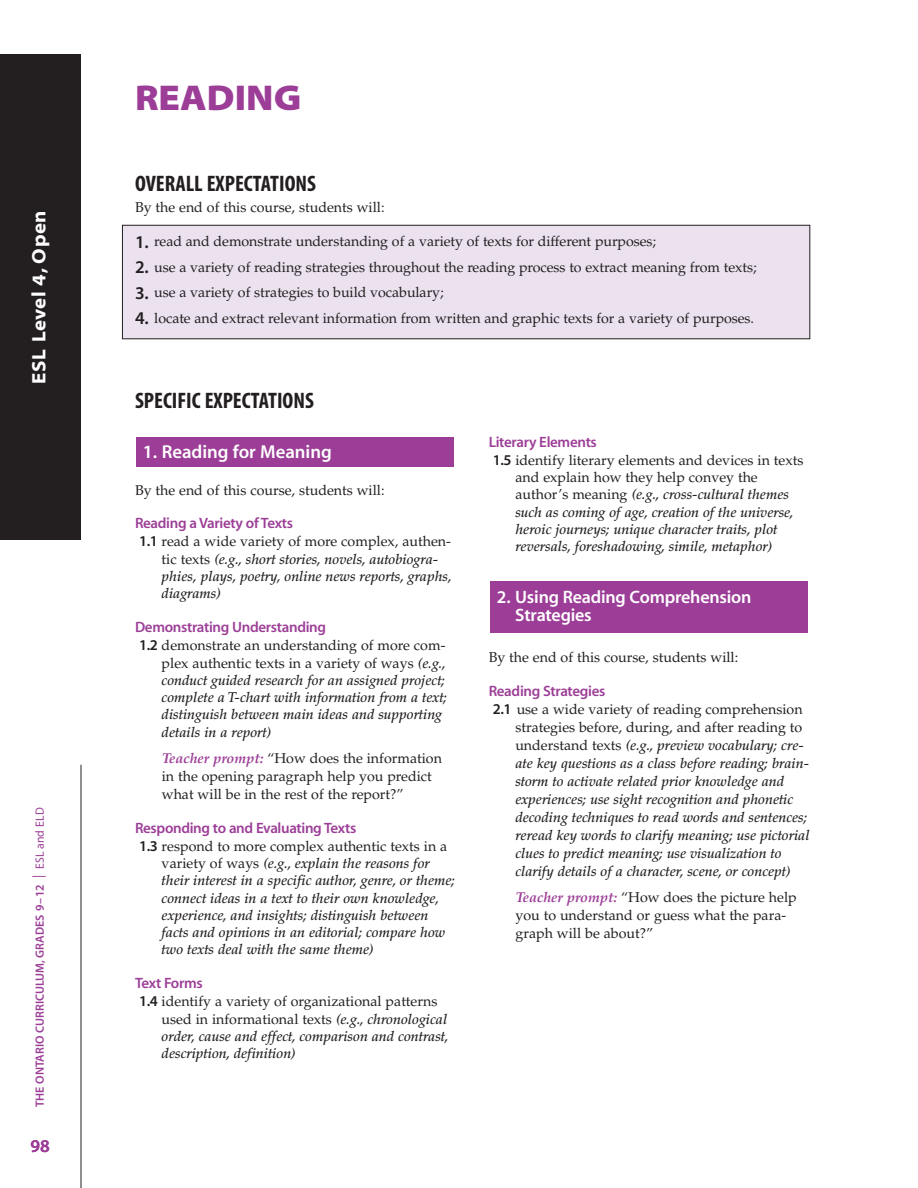
<style>
.page{position:relative;width:918px;height:1188px;background:#fff}
.page>*{position:absolute;margin:0;border:0;box-sizing:border-box;transform-origin:0 0}
.t1{font:36px "Myriad MM 830 700";color:#9c3e97}
.t2{font:22.5px "Myriad MM 700 300";color:#231f20}
.t3{font:21.75px "Myriad MM 700 700";color:#fff}
.t4{font:19.5px "Myriad MM 700 700";letter-spacing:.03em;color:#fff}
.t5{font:18.75px "Myriad MM 565 600";color:#fff}
.t6{font:18px/18px "Myriad MM 565 600";letter-spacing:-.01em;color:#fff}
.t7{font:18px "Myriad MM 565 600";color:#9c3e97}
.t8{font:15px "Myriad MM 565 600";letter-spacing:-.02em;color:#9c3e97}
.t9{font:italic 500 14.25px/17.2px "Palatino";color:#231f20}
.t10{font:14.25px/18px "Palatino";letter-spacing:-.005em;color:#231f20}
.t11{font:12px "Myriad MM 565 600";color:#9c3e97}
.s1{font-family:"Myriad MM 400 600";font-size:13.5px}
.s2{font-family:"Myriad MM 400 600"}
.s3{font-family:"Myriad MM 565 600";font-size:18px}
.s4{font-family:"Myriad MM 565 600";font-weight:400;font-style:normal;font-size:15px}
.s5{font-weight:400;font-style:normal}
.s6{font-weight:700;font-style:italic;color:#9c3e97}
</style>
<div class="page">
<hr style="left:81px;top:765px;width:1px;height:423px;background:#231f20">
<div style="left:0;top:54px;width:81px;height:486px;background:#231f20"></div>
<div style="left:490px;top:581px;width:318px;height:52px;background:#9c3e97"></div>
<div style="left:136px;top:437px;width:318px;height:30px;background:#9c3e97"></div>
<div style="left:122px;top:225px;width:688px;height:114px;background:#ece1ef"></div>
<div style="left:122px;top:225px;width:688px;height:114px;border:1px solid #231f20"></div>
<h3 class="t3" style="left:27px;top:469px;width:346px;rotate:-90deg">Grade 11, University Preparation</h3>
<h3 class="t4" style="left:29px;top:384px;width:175px;rotate:-90deg">ESL Level 4, Open</h3>
<p class="t11" style="left:34px;top:1107px;width:301px;rotate:-90deg">THE ONTARIO CURRICULUM, GRADES 9–12 <span class="s1">|</span> <span class="s2">ESL and ELD</span></p>
<p class="t7" style="left:31px;top:1137px;width:17px">98</p>
<h1 class="t1" style="left:135px;top:79px;width:168px">READING</h1>
<h2 class="t2" style="left:135px;top:172px;width:182px">OVERALL EXPECTATIONS</h2>
<p class="t10" style="left:135px;top:198px;width:251px">By the end of this course, students will:</p>
<p class="t10" style="left:135px;top:233px;width:523px"><span class="s3">1.</span> read and demonstrate understanding of a variety of texts for different purposes;</p>
<p class="t10" style="left:135px;top:258px;width:623px"><span class="s3">2.</span> use a variety of reading strategies throughout the reading process to extract meaning from texts;</p>
<p class="t10" style="left:135px;top:284px;width:310px"><span class="s3">3.</span> use a variety of strategies to build vocabulary;</p>
<p class="t10" style="left:135px;top:309px;width:621px"><span class="s3">4.</span> locate and extract relevant information from written and graphic texts for a variety of purposes.</p>
<h2 class="t2" style="left:135px;top:389px;width:180px">SPECIFIC EXPECTATIONS</h2>
<h3 class="t5" style="left:143px;top:442px;width:191px">1. Reading for Meaning</h3>
<p class="t10" style="left:135px;top:481px;width:251px">By the end of this course, students will:</p>
<p class="t8" style="left:135px;top:516px;width:160px">Reading a Variety of Texts</p>
<p class="t9" style="left:162px;top:533px;width:292px;text-indent:-23px"><span class="s4">1.1</span> <span class="s5">read a wide variety of more complex, authen&shy;tic texts</span> (e.g., short stories, novels, autobiogra&shy;phies, plays, poetry, online news reports, graphs, diagrams)</p>
<p class="t8" style="left:135px;top:620px;width:193px">Demonstrating Understanding</p>
<p class="t9" style="left:162px;top:637px;width:287px;text-indent:-23px"><span class="s4">1.2</span> <span class="s5">demonstrate an understanding of more com&shy;plex authentic texts in a variety of ways</span> (e.g., conduct guided research for an assigned project; complete a T-chart with information from a text; distinguish between main ideas and supporting details in a report)</p>
<p class="t10" style="left:162px;top:749px;width:282px"><span class="s6">Teacher prompt:</span> “How does the information in the opening paragraph help you predict what will be in the rest of the report?”</p>
<p class="t8" style="left:135px;top:820px;width:223px">Responding to and Evaluating Texts</p>
<p class="t9" style="left:162px;top:837px;width:295px;text-indent:-23px"><span class="s4">1.3</span> <span class="s5">respond to more complex authentic texts in a variety of ways</span> (e.g., explain the reasons for their interest in a specific author, genre, or theme; connect ideas in a text to their own knowledge, experience, and insights; distinguish between facts and opinions in an editorial; compare how two texts deal with the same theme)</p>
<p class="t8" style="left:135px;top:975px;width:69px">Text Forms</p>
<p class="t9" style="left:162px;top:993px;width:289px;text-indent:-23px"><span class="s4">1.4</span> <span class="s5">identify a variety of organizational patterns used in informational texts</span> (e.g., chronological order, cause and effect, comparison and contrast, description, definition)</p>
<p class="t8" style="left:489px;top:434px;width:110px">Literary Elements</p>
<p class="t9" style="left:515px;top:451px;width:290px;text-indent:-23px"><span class="s4">1.5</span> <span class="s5">identify literary elements and devices in texts and explain how they help convey the author’s meaning</span> (e.g., cross-cultural themes such as coming of age, creation of the universe, heroic journeys; unique character traits, plot reversals, foreshadowing, simile, metaphor)</p>
<p class="t6" style="left:515px;top:588px;width:238px;text-indent:-18px">2. Using Reading Comprehension<br>Strategies</p>
<p class="t10" style="left:489px;top:648px;width:251px">By the end of this course, students will:</p>
<p class="t8" style="left:489px;top:683px;width:118px">Reading Strategies</p>
<p class="t9" style="left:515px;top:700px;width:296px;line-height:18px;text-indent:-23px"><span class="s4">2.1</span> <span class="s5">use a wide variety of reading comprehension strategies before, during, and after reading to understand texts</span> (e.g., preview vocabulary; cre&shy;ate key questions as a class before reading; brain&shy;storm to activate related prior knowledge and experiences; use sight recognition and phonetic decoding techniques to read words and sentences; reread key words to clarify meaning; use pictorial clues to predict meaning; use visualization to clarify details of a character, scene, or concept)</p>
<p class="t10" style="left:516px;top:888px;width:283px"><span class="s6">Teacher prompt:</span> “How does the picture help you to understand or guess what the para&shy;graph will be about?”</p>
</div>
